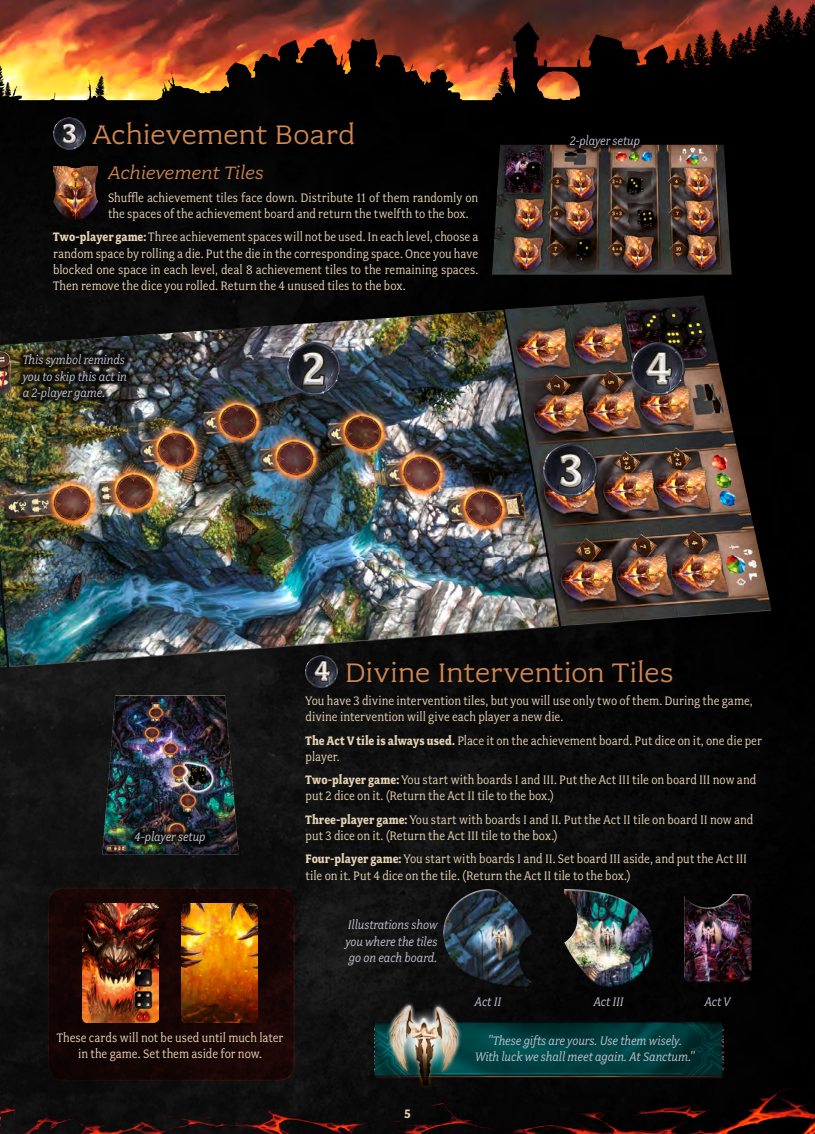
<style>
.page{position:relative;width:815px;height:1134px;background:#fff}
.page>*{position:absolute;margin:0;border:0;box-sizing:border-box;transform-origin:0 0}
.t1{font:30px "Fairplex Wide OT";letter-spacing:-.01em;color:#d18851}
.t2{font:italic 20px "Fairplex Wide OT";letter-spacing:-.015em;color:#d18851}
.t3{font:13.75px/16.2px "Fairplex Narrow OT";color:#e7d4b4}
.t4{font:italic 13.75px/16.2px "Fairplex Narrow OT";letter-spacing:-.005em;color:#c3c1ce}
.t5{font:700 13.75px "Fairplex Narrow OT";color:#e7d4b4}
.s1{font-weight:700}
</style>
<div class="page">
<img style="left:0;top:106px;width:815px;height:981px">
<img style="left:0;top:1087px;width:815px;height:47px">
<img style="left:0;top:0;width:815px;height:106px">
<div style="left:48px;top:888px;width:246px;height:192px;background:#160605;border-radius:15px"></div>
<div style="left:48px;top:888px;width:247px;height:193px;border:1px solid #e7d4b4;border-radius:15px"></div>
<img style="left:478px;top:1022px;width:245px;height:56px">
<img style="left:0;top:255px;width:777px;height:477px">
<img style="left:287px;top:342px;width:53px;height:53px">
<img style="left:292px;top:347px;width:43px;height:43px">
<img style="left:544px;top:444px;width:53px;height:52px">
<img style="left:549px;top:448px;width:43px;height:44px">
<img style="left:632px;top:342px;width:53px;height:53px">
<img style="left:637px;top:347px;width:43px;height:43px">
<img style="left:492px;top:144px;width:239px;height:131px">
<img style="left:102px;top:695px;width:136px;height:159px">
<img style="left:306px;top:655px;width:32px;height:32px">
<img style="left:309px;top:658px;width:26px;height:26px">
<div style="left:564px;top:890px;width:84px;height:54px;background:#fff;opacity:.75"></div>
<div style="left:564px;top:893px;width:90px;height:94px;background:#000;opacity:.75"></div>
<div style="left:443px;top:890px;width:90px;height:93px;background:#fff;opacity:.75"></div>
<div style="left:446px;top:901px;width:87px;height:86px;background:#000;opacity:.75"></div>
<div style="left:684px;top:893px;width:67px;height:86px;background:#fff;opacity:.75"></div>
<div style="left:684px;top:895px;width:67px;height:88px;background:#000;opacity:.75"></div>
<img style="left:53px;top:118px;width:32px;height:31px">
<img style="left:56px;top:120px;width:26px;height:27px">
<img style="left:53px;top:166px;width:44px;height:53px">
<div style="left:16px;top:349px;width:116px;height:57px;background:#000;opacity:.75"></div>
<div style="left:564px;top:130px;width:81px;height:24px;background:#000;opacity:.75"></div>
<div style="left:129px;top:825px;width:82px;height:24px;background:#000;opacity:.75"></div>
<img style="left:371px;top:992px;width:107px;height:106px">
<img style="left:83px;top:903px;width:76px;height:119px">
<img style="left:181px;top:903px;width:77px;height:119px">
<h1 class="t1" style="left:92px;top:118px;width:265px">Achievement Board</h1>
<h2 class="t2" style="left:108px;top:161px;width:157px">Achievement Tiles</h2>
<p class="t3" style="left:108px;top:189px;width:372px">Shuffle achievement tiles face down. Distribute 11 of them randomly on the spaces of the achievement board and return the twelfth to the box.</p>
<p class="t3" style="left:53px;top:229px;width:427px;text-align:justify"><span class="s1">Two-player game:</span> Three achievement spaces will not be used. In each level, choose a random space by rolling a die. Put the die in the corresponding space. Once you have blocked one space in each level, deal 8 achievement tiles to the remaining spaces.<br>Then remove the dice you rolled. Return the 4 unused tiles to the box.</p>
<p class="t4" style="left:23px;top:352px;width:106px">This symbol reminds you to skip this act in a 2-player game.</p>
<p class="t4" style="left:570px;top:133px;width:72px">2-player setup</p>
<p class="t4" style="left:134px;top:828px;width:73px">4-player setup</p>
<p class="t3" style="left:57px;top:1029px;width:228px;text-align:center">These cards will not be used until much later in the game. Set them aside for now.</p>
<h1 class="t1" style="left:345px;top:655px;width:330px">Divine Intervention Tiles</h1>
<p class="t3" style="left:306px;top:693px;width:449px">You have 3 divine intervention tiles, but you will use only two of them. During the game, divine intervention will give each player a new die.</p>
<p class="t3" style="left:306px;top:732px;width:458px"><span class="s1">The Act V tile is always used.</span> Place it on the achievement board. Put dice on it, one die per player.</p>
<p class="t3" style="left:306px;top:772px;width:452px"><span class="s1">Two-player game:</span> You start with boards I and III. Put the Act III tile on board III now and put 2 dice on it. (Return the Act II tile to the box.)</p>
<p class="t3" style="left:306px;top:811px;width:449px"><span class="s1">Three-player game:</span> You start with boards I and II. Put the Act II tile on board II now and put 3 dice on it. (Return the Act III tile to the box.)</p>
<p class="t3" style="left:306px;top:851px;width:443px"><span class="s1">Four-player game:</span> You start with boards I and II. Set board III aside, and put the Act III tile on it. Put 4 dice on the tile. (Return the Act II tile to the box.)</p>
<p class="t4" style="left:345px;top:917px;width:94px;text-align:justify">Illustrations show you where the tiles go on each board.</p>
<p class="t5" style="left:404px;top:1106px;width:8px">5</p>
<p class="t4" style="left:475px;top:994px;width:28px">Act II</p>
<p class="t4" style="left:594px;top:994px;width:32px">Act III</p>
<p class="t4" style="left:705px;top:994px;width:27px">Act V</p>
<p class="t4" style="left:475px;top:1032px;width:221px;text-align:center">"These gifts are yours. Use them wisely.<br>With luck we shall meet again. At Sanctum."</p>
</div>
